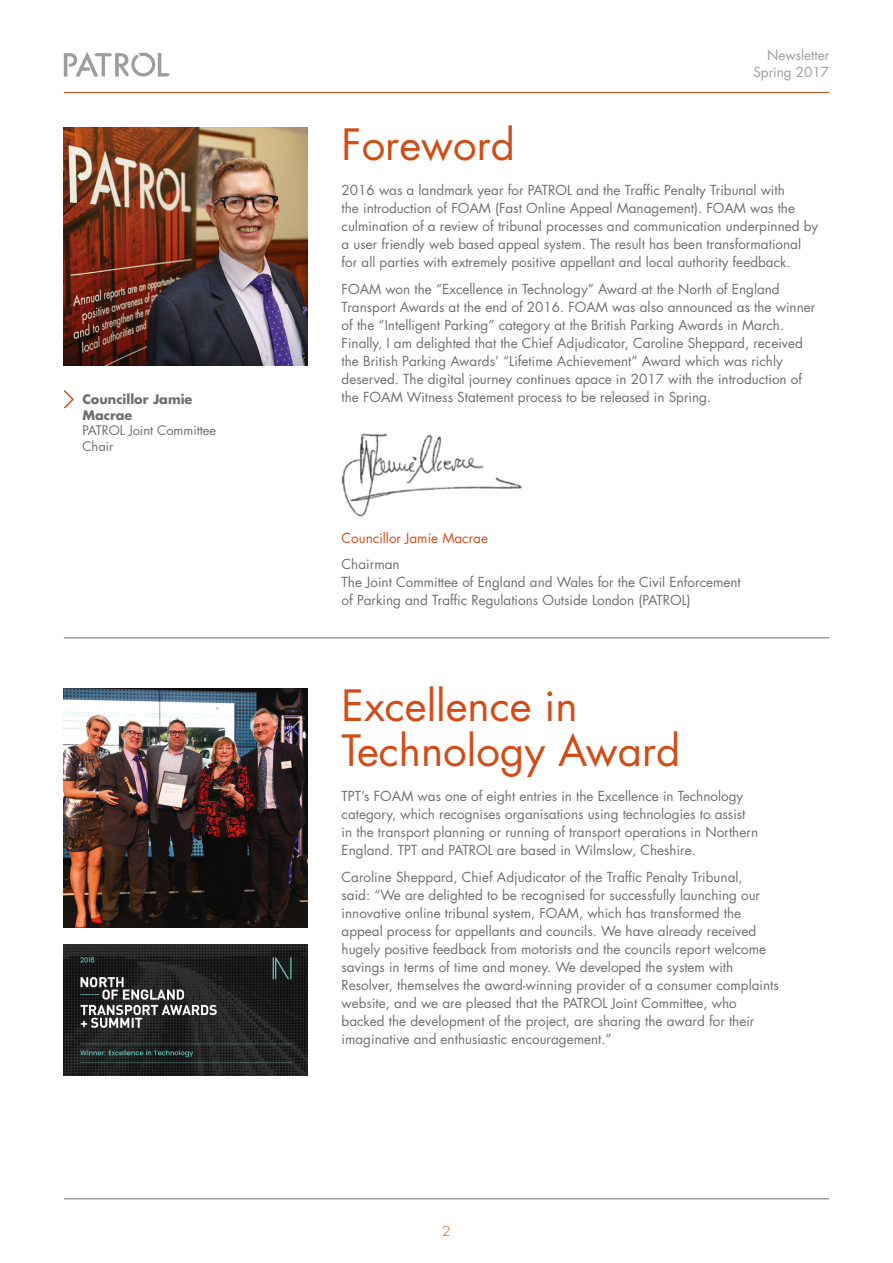
<style>
.page{position:relative;width:893px;height:1263px;background:#fff}
.page>*{position:absolute;margin:0;border:0;box-sizing:border-box;transform-origin:0 0}
.t1{font:42px/45px "Futura";color:#d14d18}
.t2{font:13.5px/18px "Futura";color:#706f6f}
.t3{font:13.5px "Futura";color:#d14d18}
.t4{font:13.5px/16.2px "Futura";color:#9d9d9c;text-align:right}
.t5{font:300 13.5px "Futura";color:#d14d18}
.t6{font:12.9px/15.5px "Futura";color:#706f6f}
.t7{font:700 12.9px/15.5px "Futura";color:#706f6f}
</style>
<div class="page">
<svg style="left:64px;top:52px;width:106px;height:25px"></svg>
<hr style="left:64px;top:92px;width:765px;height:1px;background:#d14d18">
<hr style="left:64px;top:1198px;width:765px;height:1px;background:#706f6f">
<hr style="left:64px;top:637px;width:765px;height:1px;background:#706f6f">
<svg style="left:64px;top:390px;width:10px;height:19px"></svg>
<img style="left:64px;top:128px;width:244px;height:238px">
<img style="left:341px;top:433px;width:182px;height:84px">
<img style="left:64px;top:689px;width:244px;height:238px">
<img style="left:64px;top:944px;width:244px;height:132px">
<p class="t7" style="left:82px;top:392px;width:112px">Councillor Jamie<br>Macrae</p>
<p class="t6" style="left:82px;top:423px;width:135px">PATROL Joint Committee<br>Chair</p>
<p class="t4" style="left:753px;top:47px;width:77px">Newsletter<br>Spring 2017</p>
<h1 class="t1" style="left:342px;top:123px;width:175px">Foreword</h1>
<p class="t2" style="left:342px;top:181px;width:478px">2016 was a landmark year for PATROL and the Traffic Penalty Tribunal with<br>the introduction of FOAM (Fast Online Appeal Management). FOAM was the culmination of a review of tribunal processes and communication underpinned by a user friendly web based appeal system. The result has been transformational for all parties with extremely positive appellant and local authority feedback.</p>
<p class="t2" style="left:342px;top:280px;width:475px">FOAM won the “Excellence in Technology” Award at the North of England Transport Awards at the end of 2016. FOAM was also announced as the winner of the “Intelligent Parking” category at the British Parking Awards in March.<br>Finally, I am delighted that the Chief Adjudicator, Caroline Sheppard, received the British Parking Awards’ “Lifetime Achievement” Award which was richly deserved. The digital journey continues apace in 2017 with the introduction of the FOAM Witness Statement process to be released in Spring.</p>
<p class="t3" style="left:342px;top:529px;width:148px">Councillor Jamie Macrae</p>
<p class="t2" style="left:342px;top:555px;width:401px">Chairman<br>The Joint Committee of England and Wales for the Civil Enforcement of Parking and Traffic Regulations Outside London (PATROL)</p>
<h1 class="t1" style="left:342px;top:684px;width:340px">Excellence in<br>Technology Award</h1>
<p class="t2" style="left:342px;top:788px;width:418px">TPT’s FOAM was one of eight entries in the Excellence in Technology category, which recognises organisations using technologies to assist in the transport planning or running of transport operations in Northern England. TPT and PATROL are based in Wilmslow, Cheshire.</p>
<p class="t2" style="left:342px;top:868px;width:439px">Caroline Sheppard, Chief Adjudicator of the Traffic Penalty Tribunal,<br>said: “We are delighted to be recognised for successfully launching our innovative online tribunal system, FOAM, which has transformed the appeal process for appellants and councils. We have already received hugely positive feedback from motorists and the councils report welcome savings in terms of time and money. We developed the system with Resolver, themselves the award-winning provider of a consumer complaints website, and we are pleased that the PATROL Joint Committee, who backed the development of the project, are sharing the award for their imaginative and enthusiastic encouragement.”</p>
<p class="t5" style="left:442px;top:1222px;width:10px">2</p>
</div>
